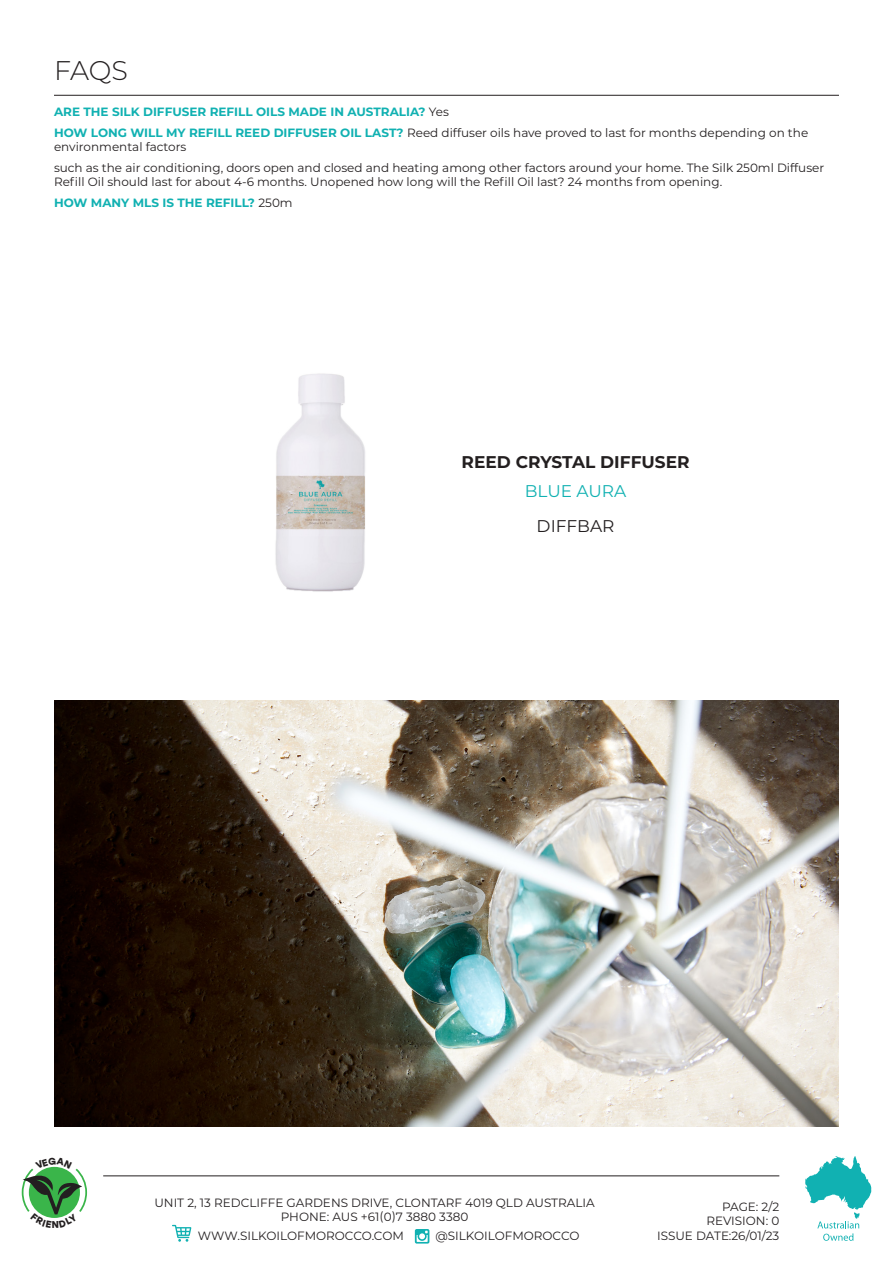
<style>
.page{position:relative;width:893px;height:1263px;background:#fff}
.page>*{position:absolute;margin:0;border:0;box-sizing:border-box;transform-origin:0 0}
.t1{font:300 27px "Montserrat";color:#231f20}
.t2{font:700 16.95px "Montserrat";color:#231f20}
.t3{font:16.95px "Montserrat";color:#11b1b2}
.t4{font:16.95px "Montserrat";color:#231f20}
.t5{font:12px/14.4px "Montserrat";color:#231f20}
.t6{font:700 12px "Montserrat";color:#11b1b2}
.s1{font-weight:400;color:#231f20}
.s2{font-weight:700;color:#11b1b2}
</style>
<div class="page">
<img style="left:275px;top:373px;width:90px;height:219px">
<img style="left:54px;top:700px;width:785px;height:427px">
<hr style="left:54px;top:95px;width:785px;height:1px;background:#231f20">
<svg style="left:415px;top:1229px;width:14px;height:14px"></svg>
<svg style="left:172px;top:1225px;width:19px;height:17px"></svg>
<hr style="left:103px;top:1175px;width:676px;height:1px;background:#231f20">
<svg style="left:805px;top:1156px;width:66px;height:85px"></svg>
<svg style="left:21px;top:1166px;width:67px;height:52px"></svg>
<p class="t1" style="left:54px;top:52px;width:75px">FAQS</p>
<p class="t6" style="left:54px;top:103px;width:396px">ARE THE SILK DIFFUSER REFILL OILS MADE IN AUSTRALIA? <span class="s1">Yes</span></p>
<p class="t5" style="left:54px;top:125px;width:756px"><span class="s2">HOW LONG WILL MY REFILL REED DIFFUSER OIL LAST?</span> Reed diffuser oils have proved to last for months depending on the environmental factors</p>
<p class="t5" style="left:54px;top:160px;width:772px">such as the air conditioning, doors open and closed and heating among other factors around your home. The Silk 250ml Diffuser<br>Refill Oil should last for about 4-6 months. Unopened how long will the Refill Oil last? 24 months from opening.</p>
<p class="t6" style="left:54px;top:194px;width:240px">HOW MANY MLS IS THE REFILL? <span class="s1">250m</span></p>
<p class="t2" style="left:462px;top:449px;width:229px">REED CRYSTAL DIFFUSER</p>
<p class="t3" style="left:525px;top:479px;width:103px">BLUE AURA</p>
<p class="t4" style="left:537px;top:514px;width:79px">DIFFBAR</p>
<p class="t5" style="left:154px;top:1195px;width:442px">UNIT 2, 13 REDCLIFFE GARDENS DRIVE, CLONTARF 4019 QLD AUSTRALIA</p>
<p class="t5" style="left:281px;top:1209px;width:189px">PHONE: AUS +61(0)7 3880 3380</p>
<p class="t5" style="left:198px;top:1228px;width:208px">WWW.SILKOILOFMOROCCO.COM</p>
<p class="t5" style="left:435px;top:1228px;width:146px">@SILKOILOFMOROCCO</p>
<p class="t5" style="left:722px;top:1199px;width:59px">PAGE: 2/2</p>
<p class="t5" style="left:706px;top:1213px;width:74px">REVISION: 0</p>
<p class="t5" style="left:657px;top:1228px;width:124px">ISSUE DATE:26/01/23</p>
</div>
